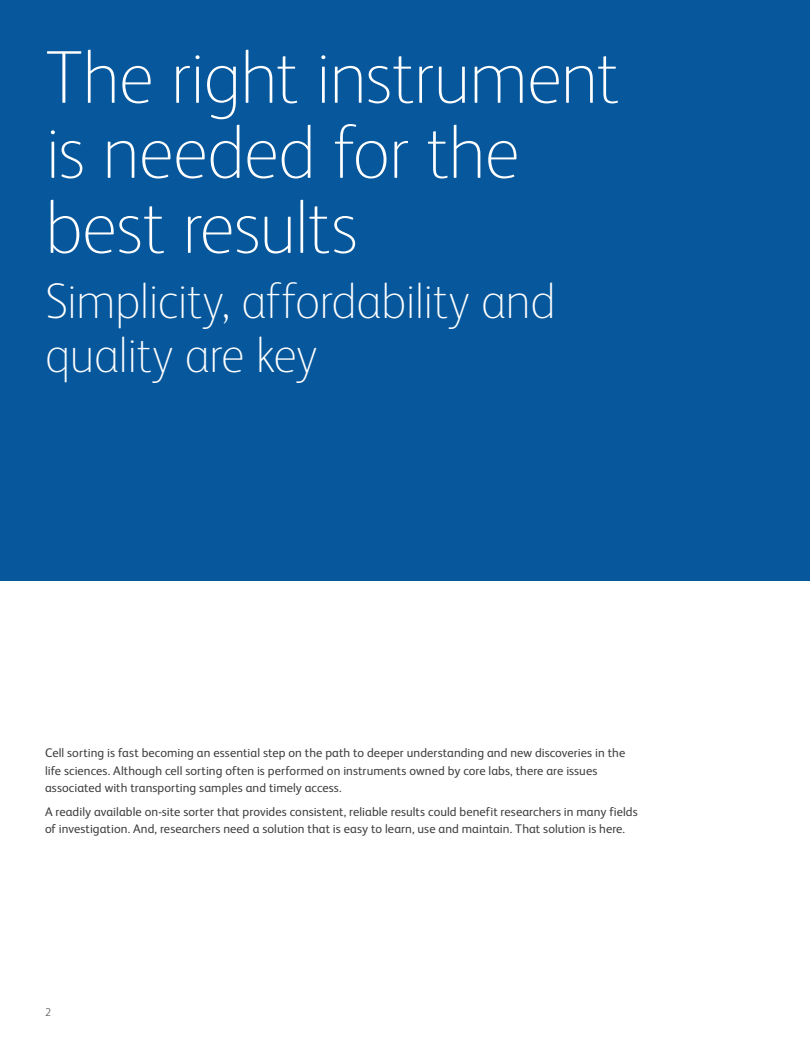
<style>
.page{position:relative;width:810px;height:1058px;background:#fff}
.page>*{position:absolute;margin:0;border:0;box-sizing:border-box;transform-origin:0 0}
.Large_alternate_FS_A{font:100 75px/75px "FS Albert Pro";letter-spacing:-.02em;color:#fff}
.Headline_FS_Albert_T{font:100 50px/53.8px "FS Albert Pro";letter-spacing:-.015em;color:#fff}
.Body_copy_option_2_F{font:12.5px/17.5px "FS Albert Pro";letter-spacing:.005em;color:#3e3e3f}
.t1{font:300 11.25px "FS Albert Pro";color:#5f5f62}
</style>
<div class="page">
<div style="left:0;top:0;width:810px;height:580px;background:#06579c"></div>
<p class="Large_alternate_FS_A" style="left:45px;top:36px;width:576px">The right instrument is needed for the best results</p>
<p class="Headline_FS_Albert_T" style="left:45px;top:271px;width:512px">Simplicity, affordability and quality are key</p>
<p class="Body_copy_option_2_F" style="left:45px;top:743px;width:582px">Cell sorting is fast becoming an essential step on the path to deeper understanding and new discoveries in the life sciences. Although cell sorting often is performed on instruments owned by core labs, there are issues associated with transporting samples and timely access.</p>
<p class="Body_copy_option_2_F" style="left:45px;top:801px;width:594px">A readily available on-site sorter that provides consistent, reliable results could benefit researchers in many fields of investigation. And, researchers need a solution that is easy to learn, use and maintain. That solution is here.</p>
<p class="t1" style="left:45px;top:1004px;width:8px">2</p>
</div>
